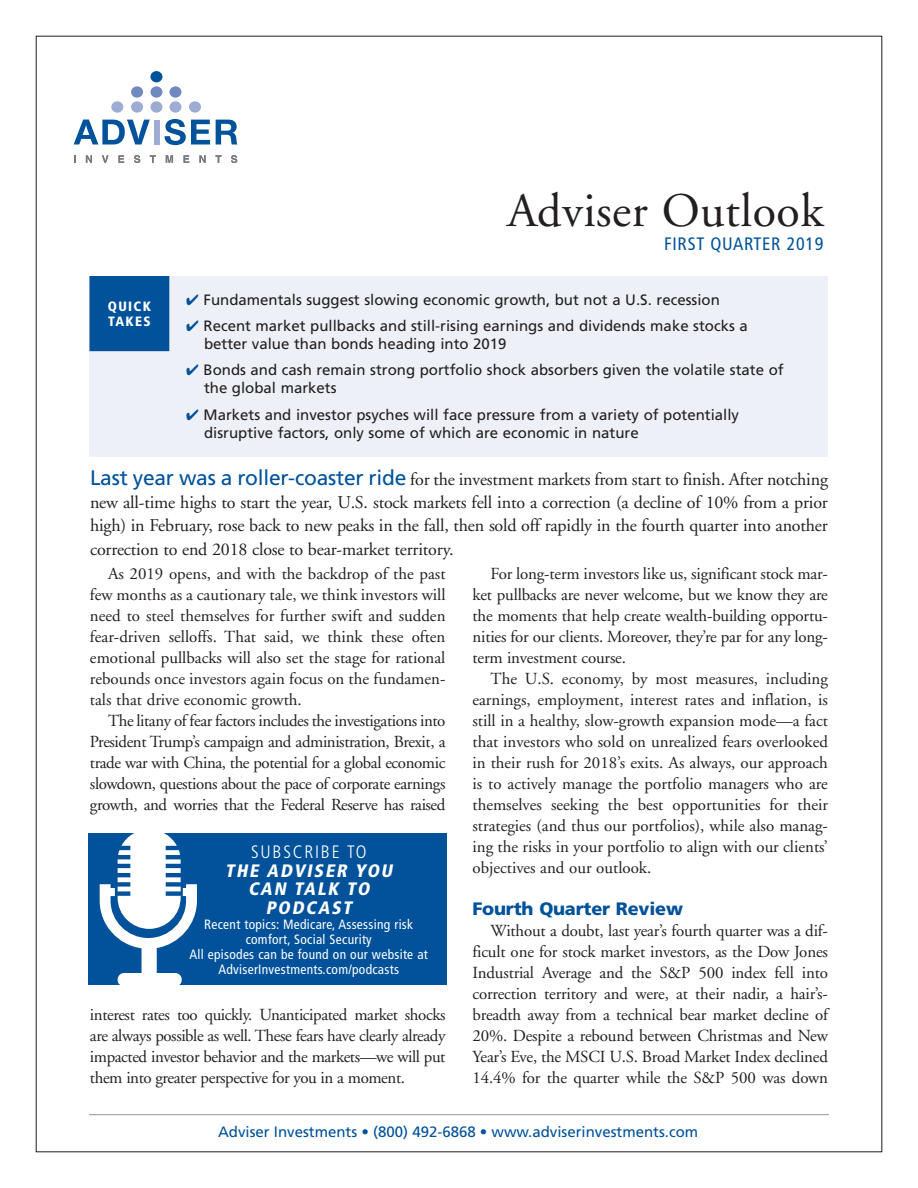
<style>
.page{position:relative;width:918px;height:1188px;background:#fff}
.page>*{position:absolute;margin:0;border:0;box-sizing:border-box;transform-origin:0 0}
.t1{font:48px "Adobe Garamond";letter-spacing:.01em;color:#231f20}
.t2{font:18px/23.2px "Adobe Garamond";letter-spacing:-.01em;color:#231f20;text-align:justify}
.t3{font:italic 900 condensed 18px/18.8px "Frutiger";color:#fff;text-align:center}
.t4{font:900 18px "Frutiger";letter-spacing:-.01em;color:#01529a}
.t5{font:condensed 18px "Frutiger";letter-spacing:.04em;color:#01529a}
.t6{font:300 condensed 18px "Frutiger";letter-spacing:.1em;color:#fff}
.t7{font:16.8px/21px "Adobe Garamond";letter-spacing:-.01em;color:#231f20;text-align:justify}
.t8{font:15px/18px "Frutiger";color:#231f20}
.t9{font:15px "Frutiger";color:#01529a}
.t10{font:condensed 13.5px/15px "Frutiger";letter-spacing:.02em;color:#fff;text-align:center}
.t11{font:900 condensed 13.5px/15px "Frutiger";letter-spacing:.1em;color:#fff}
.s1{color:#01529a}
.s2{font-family:"Frutiger";font-size:21px;color:#01529a}
</style>
<div class="page">
<div style="left:89px;top:276px;width:739px;height:180px;background:#edf0f7"></div>
<div style="left:90px;top:277px;width:79px;height:73px;background:#01529a"></div>
<div style="left:89px;top:276px;width:80px;height:75px;border:2px solid #01529a"></div>
<div style="left:88px;top:834px;width:359px;height:151px;background:#01529a"></div>
<svg style="left:100px;top:834px;width:97px;height:151px"></svg>
<svg style="left:74px;top:120px;width:76px;height:24px"></svg>
<svg style="left:165px;top:119px;width:45px;height:26px"></svg>
<svg style="left:216px;top:120px;width:22px;height:24px"></svg>
<svg style="left:74px;top:155px;width:2px;height:8px"></svg>
<svg style="left:86px;top:155px;width:6px;height:8px"></svg>
<svg style="left:102px;top:155px;width:7px;height:8px"></svg>
<svg style="left:118px;top:155px;width:6px;height:8px"></svg>
<svg style="left:134px;top:155px;width:6px;height:8px"></svg>
<svg style="left:150px;top:155px;width:6px;height:8px"></svg>
<svg style="left:166px;top:155px;width:7px;height:8px"></svg>
<svg style="left:184px;top:155px;width:5px;height:8px"></svg>
<svg style="left:199px;top:155px;width:7px;height:8px"></svg>
<svg style="left:215px;top:155px;width:7px;height:8px"></svg>
<svg style="left:231px;top:155px;width:6px;height:8px"></svg>
<div style="left:150px;top:71px;width:12px;height:11px;background:#01529a;border-radius:50%"></div>
<svg style="left:111px;top:86px;width:90px;height:27px"></svg>
<div style="left:154px;top:120px;width:5px;height:24px;background:#9dacd3"></div>
<hr style="left:89px;top:1114px;width:740px;height:1px;background:#939598">
<p class="t11" style="left:108px;top:299px;width:45px">QUICK<br>TAKES</p>
<h1 class="t1" style="left:507px;top:185px;width:318px">Adviser Outlook</h1>
<p class="t5" style="left:664px;top:233px;width:161px">FIRST QUARTER 2019</p>
<p class="t8" style="left:186px;top:291px;width:535px"><span class="s1">✔</span> Fundamentals suggest slowing economic growth, but not a U.S. recession</p>
<p class="t8" style="left:204px;top:317px;width:545px;text-indent:-18px"><span class="s1">✔</span> Recent market pullbacks and still-rising earnings and dividends make stocks a better value than bonds heading into 2019</p>
<p class="t8" style="left:204px;top:361px;width:581px;text-indent:-18px"><span class="s1">✔</span> Bonds and cash remain strong portfolio shock absorbers given the volatile state of the global markets</p>
<p class="t8" style="left:204px;top:406px;width:537px;text-indent:-18px"><span class="s1">✔</span> Markets and investor psyches will face pressure from a variety of potentially disruptive factors, only some of which are economic in nature</p>
<p class="t2" style="left:90px;top:468px;width:740px"><span class="s2">Last year was a roller-coaster ride</span> for the investment markets from start to finish. After notching new all-time highs to start the year, U.S. stock markets fell into a correction (a decline of 10% from a prior high) in February, rose back to new peaks in the fall, then sold off rapidly in the fourth quarter into another correction to end 2018 close to bear-market territory.</p>
<p class="t7" style="left:472px;top:564px;width:357px;text-indent:18px">For long-term investors like us, significant stock mar&shy;ket pullbacks are never welcome, but we know they are the moments that help create wealth-building opportu&shy;nities for our clients. Moreover, they’re par for any long&shy;term investment course.</p>
<p class="t7" style="left:472px;top:669px;width:357px;text-indent:18px">The U.S. economy, by most measures, including earnings, employment, interest rates and inflation, is still in a healthy, slow-growth expansion mode—a fact that investors who sold on unrealized fears overlooked in their rush for 2018’s exits. As always, our approach is to actively manage the portfolio managers who are themselves seeking the best opportunities for their strategies (and thus our portfolios), while also manag&shy;ing the risks in your portfolio to align with our clients’ objectives and our outlook.</p>
<p class="t4" style="left:472px;top:898px;width:212px">Fourth Quarter Review</p>
<p class="t7" style="left:472px;top:921px;width:357px;text-indent:18px">Without a doubt, last year’s fourth quarter was a dif&shy;ficult one for stock market investors, as the Dow Jones Industrial Average and the S&amp;P 500 index fell into correction territory and were, at their nadir, a hair’s&shy;breadth away from a technical bear market decline of 20%. Despite a rebound between Christmas and New Year’s Eve, the MSCI U.S. Broad Market Index declined 14.4% for the quarter while the S&amp;P 500 was down</p>
<p class="t7" style="left:90px;top:564px;width:357px;text-indent:18px">As 2019 opens, and with the backdrop of the past few months as a cautionary tale, we think investors will need to steel themselves for further swift and sudden fear-driven selloffs. That said, we think these often emotional pullbacks will also set the stage for rational rebounds once investors again focus on the fundamen&shy;tals that drive economic growth.</p>
<p class="t7" style="left:90px;top:711px;width:357px;text-indent:18px">The litany of fear factors includes the investigations into President Trump’s campaign and administration, Brexit, a trade war with China, the potential for a global economic slowdown, questions about the pace of corporate earnings growth, and worries that the Federal Reserve has raised</p>
<p class="t6" style="left:251px;top:841px;width:117px">SUBSCRIBE TO</p>
<p class="t3" style="left:225px;top:861px;width:172px">THE ADVISER YOU<br>CAN TALK TO<br>PODCAST</p>
<p class="t10" style="left:190px;top:917px;width:240px">Recent topics: Medicare, Assessing risk comfort, Social Security<br>All episodes can be found on our website at AdviserInvestments.com/podcasts</p>
<p class="t7" style="left:90px;top:1004px;width:357px">interest rates too quickly. Unanticipated market shocks are always possible as well. These fears have clearly already impacted investor behavior and the markets—we will put them into greater perspective for you in a moment.</p>
<p class="t9" style="left:218px;top:1123px;width:482px">Adviser Investments • (800) 492-6868 • www.adviserinvestments.com</p>
</div>
